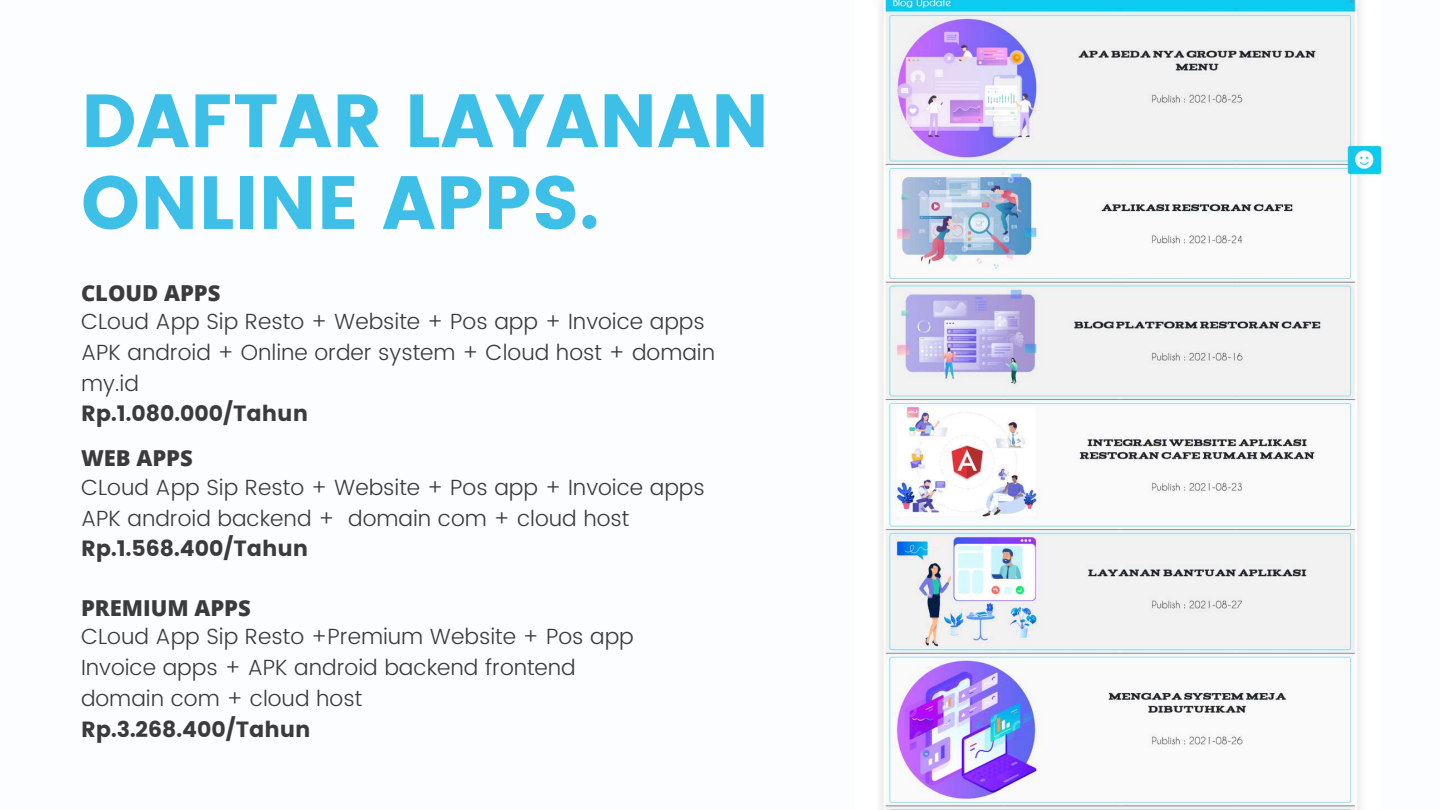
<style>
.page{position:relative;width:1440px;height:810px;background:#fbfdff}
.page>*{position:absolute;margin:0;border:0;box-sizing:border-box;transform-origin:0 0}
.t1{font:75px/81.9px "Poppins";color:#3dbfe7}
.t2{font:300 22px/30.8px "Poppins";color:#3b3b3b}
.t3{font:22px "Poppins";color:#3b3b3b}
.t4{font:800 22px "Open Sans";color:#3b3b3b}
</style>
<div class="page">
<img style="left:880px;top:0;width:500px;height:810px">
<h1 class="t1" style="left:81px;top:80px;width:690px">DAFTAR LAYANAN<br>ONLINE APPS.</h1>
<p class="t4" style="left:81px;top:277px;width:141px">CLOUD APPS</p>
<p class="t2" style="left:81px;top:306px;width:636px">CLoud App Sip Resto + Website + Pos app + Invoice apps<br>APK android + Online order system + Cloud host + domain my.id</p>
<p class="t3" style="left:81px;top:401px;width:229px">Rp.1.080.000/Tahun</p>
<p class="t4" style="left:81px;top:443px;width:113px">WEB APPS</p>
<p class="t2" style="left:81px;top:472px;width:625px">CLoud App Sip Resto + Website + Pos app + Invoice apps<br>APK android backend + domain com + cloud host</p>
<p class="t3" style="left:81px;top:536px;width:229px">Rp.1.568.400/Tahun</p>
<p class="t4" style="left:81px;top:592px;width:171px">PREMIUM APPS</p>
<p class="t2" style="left:81px;top:621px;width:554px">CLoud App Sip Resto +Premium Website + Pos app<br>Invoice apps + APK android backend frontend domain com + cloud host</p>
<p class="t3" style="left:81px;top:716px;width:231px">Rp.3.268.400/Tahun</p>
</div>
